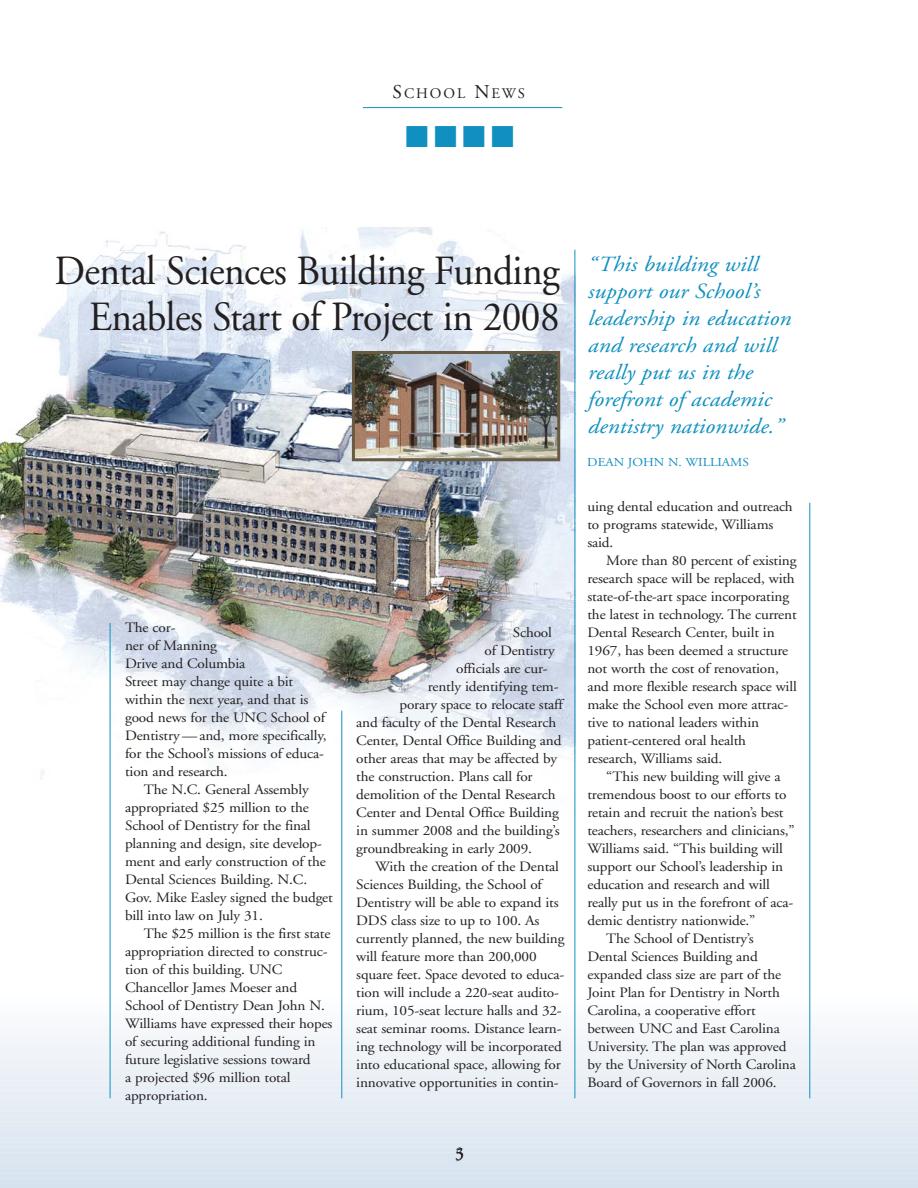
<style>
.page{position:relative;width:918px;height:1188px;background:#fff}
.page>*{position:absolute;margin:0;border:0;box-sizing:border-box;transform-origin:0 0}
.t1{font:41.4px/46.5px "Adobe Garamond";letter-spacing:-.015em;color:#231f20;text-align:right;scale:.95 1}
.t2{font:30.3px "Zapf Dingbats";color:#1090c0}
.t3{font:italic 21.6px/27px "Adobe Garamond";color:#1090c0;scale:1.1 1}
.t4{font:18px "Adobe Garamond";color:#231f20}
.t5{font:14.7px "Adobe Garamond";letter-spacing:.135em;color:#231f20}
.t6{font:14.25px/18px "Adobe Garamond";letter-spacing:-.01em;color:#231f20;scale:1.07 1}
.t7{font:12.15px "Adobe Garamond";color:#1090c0;scale:1.1 1}
.s1{font-size:19.5px}
</style>
<div class="page">
<img style="left:0;top:227px;width:576px;height:589px">
<div style="left:0;top:1181px;width:918px;height:7px;background:#d6e2ee"></div>
<div style="left:0;top:1171px;width:918px;height:11px;background:#d8e4f0"></div>
<div style="left:0;top:1160px;width:918px;height:11px;background:#dae5f0"></div>
<div style="left:0;top:1150px;width:918px;height:11px;background:#dce6f1"></div>
<div style="left:0;top:1140px;width:918px;height:10px;background:#dee8f1"></div>
<div style="left:0;top:1129px;width:918px;height:11px;background:#e0e9f3"></div>
<div style="left:0;top:1119px;width:918px;height:11px;background:#e2ebf3"></div>
<div style="left:0;top:1108px;width:918px;height:11px;background:#e4ebf3"></div>
<div style="left:0;top:1098px;width:918px;height:11px;background:#e6edf4"></div>
<div style="left:0;top:1088px;width:918px;height:11px;background:#e8eef6"></div>
<div style="left:0;top:1077px;width:918px;height:11px;background:#eaf0f6"></div>
<div style="left:0;top:1067px;width:918px;height:11px;background:#ecf1f7"></div>
<div style="left:0;top:1057px;width:918px;height:11px;background:#eef2f7"></div>
<div style="left:0;top:1046px;width:918px;height:11px;background:#f0f4f9"></div>
<div style="left:0;top:1036px;width:918px;height:11px;background:#f2f6fa"></div>
<div style="left:0;top:1026px;width:918px;height:11px;background:#f5f7fa"></div>
<div style="left:0;top:1015px;width:918px;height:11px;background:#f7f9fb"></div>
<div style="left:0;top:1005px;width:918px;height:11px;background:#fafcfe"></div>
<hr style="left:363px;top:107px;width:199px;height:1px;background:#1090c0">
<hr style="left:342px;top:711px;width:1px;height:387px;background:#1090c0">
<hr style="left:110px;top:623px;width:1px;height:475px;background:#1090c0">
<hr style="left:810px;top:503px;width:1px;height:595px;background:#1090c0">
<hr style="left:575px;top:250px;width:1px;height:848px;background:#1090c0">
<img style="left:356px;top:355px;width:200px;height:102px">
<div style="left:352px;top:351px;width:208px;height:110px;border:3px solid #685a43"></div>
<p class="t5" style="left:393px;top:88px;width:134px"><span class="s1">S</span>CHOOL <span class="s1">N</span>EWS</p>
<h2 class="t2" style="left:406px;top:122px;width:110px">■■■■</h2>
<h1 class="t1" style="left:55px;top:251px;width:533px">Dental Sciences Building Funding<br>Enables Start of Project in 2008</h1>
<p class="t6" style="left:125px;top:620px;width:190px">The cor-<br>ner of Manning<br>Drive and Columbia<br>Street may change quite a bit within the next year, and that is good news for the UNC School of<br>Dentistry — and, more specifically, for the School’s missions of educa&shy;tion and research.</p>
<p class="t6" style="left:125px;top:782px;width:196px;text-indent:19px">The N.C. General Assembly appropriated $25 million to the<br>School of Dentistry for the final planning and design, site develop&shy;ment and early construction of the<br>Dental Sciences Building. N.C.<br>Gov. Mike Easley signed the budget bill into law on July 31.</p>
<p class="t6" style="left:125px;top:926px;width:195px;text-indent:19px">The $25 million is the first state appropriation directed to construc&shy;tion of this building. UNC<br>Chancellor James Moeser and<br>School of Dentistry Dean John N.<br>Williams have expressed their hopes of securing additional funding in future legislative sessions toward<br>a projected $96 million total appropriation.</p>
<p class="t6" style="left:513px;top:625px;width:38px">School</p>
<p class="t6" style="left:484px;top:643px;width:67px">of Dentistry</p>
<p class="t6" style="left:456px;top:661px;width:87px">officials are cur-</p>
<p class="t6" style="left:428px;top:679px;width:124px">rently identifying tem-</p>
<p class="t6" style="left:399px;top:697px;width:154px">porary space to relocate staff</p>
<p class="t6" style="left:356px;top:715px;width:188px">and faculty of the Dental Research</p>
<p class="t6" style="left:356px;top:733px;width:193px">Center, Dental Office Building and</p>
<p class="t6" style="left:356px;top:751px;width:189px">other areas that may be affected by</p>
<p class="t6" style="left:356px;top:769px;width:166px">the construction. Plans call for</p>
<p class="t6" style="left:356px;top:787px;width:188px">demolition of the Dental Research</p>
<p class="t6" style="left:356px;top:805px;width:191px">Center and Dental Office Building</p>
<p class="t6" style="left:356px;top:823px;width:192px">in summer 2008 and the building’s</p>
<p class="t6" style="left:356px;top:841px;width:166px">groundbreaking in early 2009.</p>
<p class="t6" style="left:375px;top:859px;width:173px">With the creation of the Dental</p>
<p class="t6" style="left:356px;top:877px;width:175px">Sciences Building, the School of</p>
<p class="t6" style="left:356px;top:895px;width:191px">Dentistry will be able to expand its</p>
<p class="t6" style="left:356px;top:913px;width:173px">DDS class size to up to 100. As</p>
<p class="t6" style="left:356px;top:931px;width:196px">currently planned, the new building</p>
<p class="t6" style="left:356px;top:949px;width:170px">will feature more than 200,000</p>
<p class="t6" style="left:356px;top:967px;width:196px">square feet. Space devoted to educa-</p>
<p class="t6" style="left:356px;top:985px;width:191px">tion will include a 220-seat audito-</p>
<p class="t6" style="left:356px;top:1003px;width:194px">rium, 105-seat lecture halls and 32-</p>
<p class="t6" style="left:356px;top:1021px;width:193px">seat seminar rooms. Distance learn-</p>
<p class="t6" style="left:356px;top:1039px;width:194px">ing technology will be incorporated</p>
<p class="t6" style="left:356px;top:1057px;width:193px">into educational space, allowing for</p>
<p class="t6" style="left:356px;top:1075px;width:191px">innovative opportunities in contin-</p>
<p class="t4" style="left:455px;top:1147px;width:10px">35</p>
<h3 class="t3" style="left:587px;top:253px;width:186px">“This building will support our School’s leadership in education and research and will really put us in the forefront of academic dentistry nationwide.”</h3>
<p class="t7" style="left:587px;top:458px;width:148px">DEAN JOHN N. WILLIAMS</p>
<p class="t6" style="left:587px;top:499px;width:193px">uing dental education and outreach to programs statewide, Williams said.</p>
<p class="t6" style="left:587px;top:553px;width:197px;text-indent:19px">More than 80 percent of existing research space will be replaced, with state-of-the-art space incorporating the latest in technology. The current Dental Research Center, built in 1967, has been deemed a structure not worth the cost of renovation, and more flexible research space will make the School even more attrac&shy;tive to national leaders within patient-centered oral health research, Williams said.</p>
<p class="t6" style="left:606px;top:769px;width:165px">“This new building will give a</p>
<p class="t6" style="left:587px;top:787px;width:188px">tremendous boost to our efforts to</p>
<p class="t6" style="left:587px;top:805px;width:185px">retain and recruit the nation’s best</p>
<p class="t6" style="left:587px;top:823px;width:195px">teachers, researchers and clinicians,”</p>
<p class="t6" style="left:587px;top:841px;width:184px">Williams said. “This building will</p>
<p class="t6" style="left:587px;top:859px;width:184px">support our School’s leadership in</p>
<p class="t6" style="left:587px;top:877px;width:172px">education and research and will</p>
<p class="t6" style="left:587px;top:895px;width:194px">really put us in the forefront of aca-</p>
<p class="t6" style="left:587px;top:913px;width:159px">demic dentistry nationwide.”</p>
<p class="t6" style="left:606px;top:931px;width:139px">The School of Dentistry’s</p>
<p class="t6" style="left:587px;top:949px;width:161px">Dental Sciences Building and</p>
<p class="t6" style="left:587px;top:967px;width:183px">expanded class size are part of the</p>
<p class="t6" style="left:587px;top:985px;width:181px">Joint Plan for Dentistry in North</p>
<p class="t6" style="left:587px;top:1003px;width:159px">Carolina, a cooperative effort</p>
<p class="t6" style="left:587px;top:1021px;width:181px">between UNC and East Carolina</p>
<p class="t6" style="left:587px;top:1039px;width:188px">University. The plan was approved</p>
<p class="t6" style="left:587px;top:1057px;width:196px">by the University of North Carolina</p>
<p class="t6" style="left:587px;top:1075px;width:178px">Board of Governors in fall 2006.</p>
</div>
